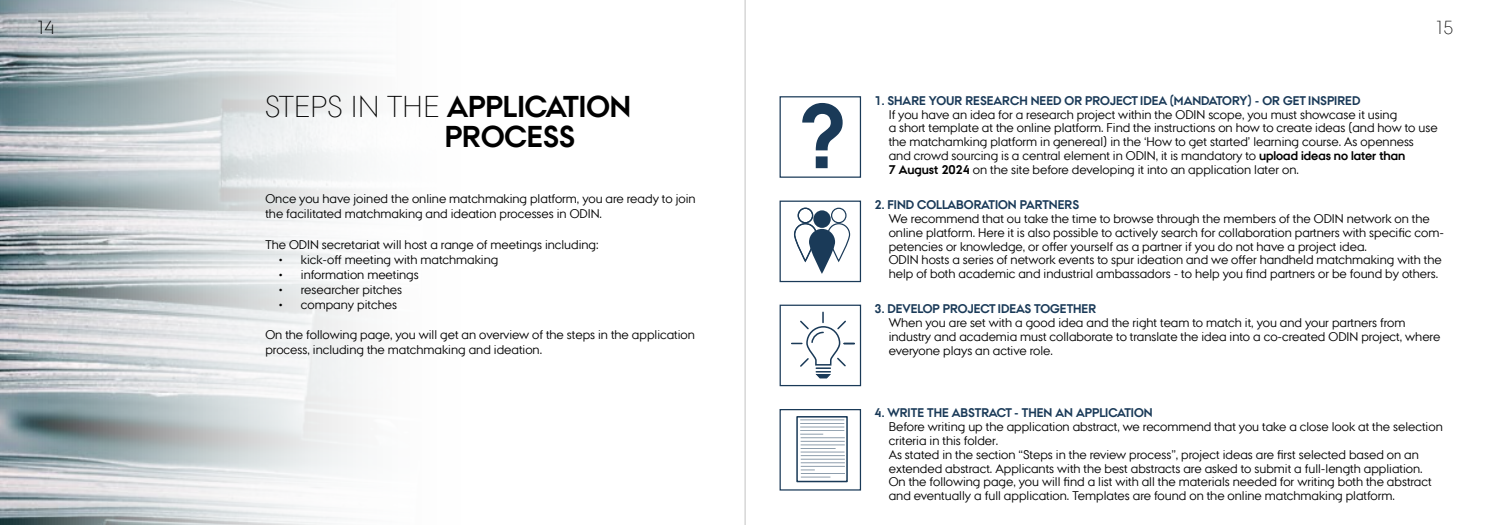
<style>
.page{position:relative;width:1489px;height:525px;background:#fff}
.page>*{position:absolute;margin:0;border:0;box-sizing:border-box;transform-origin:0 0}
.t1{font:700 91.12px "AU Passata";color:#1a3a58}
.t2{font:700 30px/30px "AU Passata";color:#000}
.t3{font:300 18.75px "AU Passata";color:#000}
.t4{font:12.5px/13.8px "AU Passata";color:#000}
.t5{font:700 12.5px "AU Passata";color:#1a3a58}
.s1{font-weight:300}
.s2{font-weight:700}
</style>
<div class="page">
<img style="left:0;top:0;width:356px;height:524px">
<div style="left:779px;top:96px;width:82px;height:82px;border:1px solid #1a3a58"></div>
<div style="left:779px;top:200px;width:82px;height:82px;border:1px solid #1a3a58"></div>
<div style="left:827px;top:223px;width:23px;height:38px;border:1px solid #1a3a58;border-radius:11px"></div>
<div style="left:831px;top:207px;width:15px;height:16px;border:1px solid #1a3a58;border-radius:50%"></div>
<svg style="left:809px;top:229px;width:26px;height:45px"></svg>
<div style="left:813px;top:210px;width:17px;height:18px;background:#1a3a58;border-radius:50%"></div>
<div style="left:794px;top:223px;width:22px;height:38px;border:1px solid #1a3a58;border-radius:11px"></div>
<div style="left:797px;top:207px;width:16px;height:16px;border:1px solid #1a3a58;border-radius:50%"></div>
<div style="left:779px;top:304px;width:82px;height:82px;border:1px solid #1a3a58"></div>
<svg style="left:791px;top:312px;width:63px;height:66px"></svg>
<div style="left:779px;top:409px;width:82px;height:81px;border:1px solid #1a3a58"></div>
<svg style="left:796px;top:416px;width:52px;height:67px"></svg>
<hr style="left:744px;top:0;width:1px;height:524px;background:#000">
<h3 class="t3" style="left:35px;top:17px;width:21px">14</h3>
<h2 class="t2" style="left:445px;top:92px;width:188px;text-indent:-180px"><span class="s1">STEPS IN THE</span> APPLICATION<br>PROCESS</h2>
<p class="t4" style="left:265px;top:191px;width:431px;line-height:15px">Once you have joined the online matchmaking platform, you are ready to join the facilitated matchmaking and ideation processes in ODIN.</p>
<p class="t4" style="left:265px;top:237px;width:334px">The ODIN secretariat will host a range of meetings including:</p>
<p class="t4" style="left:278px;top:252px;width:221px">• kick-off meeting with matchmaking</p>
<p class="t4" style="left:278px;top:267px;width:142px">• information meetings</p>
<p class="t4" style="left:278px;top:282px;width:125px">• researcher pitches</p>
<p class="t4" style="left:278px;top:297px;width:120px">• company pitches</p>
<p class="t4" style="left:265px;top:326px;width:431px;line-height:15px">On the following page, you will get an overview of the steps in the application process, including the matchmaking and ideation.</p>
<h1 class="t1" style="left:799px;top:83px;width:47px">?</h1>
<h3 class="t3" style="left:1433px;top:17px;width:21px">15</h3>
<p class="t5" style="left:874px;top:93px;width:487px">1. SHARE YOUR RESEARCH NEED OR PROJECT IDEA (MANDATORY) - OR GET INSPIRED</p>
<p class="t4" style="left:888px;top:107px;width:550px">If you have an idea for a research project within the ODIN scope, you must showcase it using<br>a short template at the online platform. Find the instructions on how to create ideas (and how to use the matchamking platform in genereal) in the ‘How to get started’ learning course. As openness and crowd sourcing is a central element in ODIN, it is mandatory to <span class="s2">upload ideas no later than<br>7 August 2024</span> on the site before developing it into an application later on.</p>
<p class="t5" style="left:874px;top:197px;width:206px">2. FIND COLLABORATION PARTNERS</p>
<p class="t4" style="left:888px;top:211px;width:557px">We recommend that ou take the time to browse through the members of the ODIN network on the online platform. Here it is also possible to actively search for collaboration partners with specific com&shy;petencies or knowledge, or offer yourself as a partner if you do not have a project idea.<br>ODIN hosts a series of network events to spur ideation and we offer handheld matchmaking with the help of both academic and industrial ambassadors - to help you find partners or be found by others.</p>
<p class="t5" style="left:874px;top:301px;width:223px">3. DEVELOP PROJECT IDEAS TOGETHER</p>
<p class="t4" style="left:888px;top:315px;width:553px">When you are set with a good idea and the right team to match it, you and your partners from industry and academia must collaborate to translate the idea into a co-created ODIN project, where everyone plays an active role.</p>
<p class="t5" style="left:874px;top:405px;width:280px">4. WRITE THE ABSTRACT - THEN AN APPLICATION</p>
<p class="t4" style="left:888px;top:419px;width:555px">Before writing up the application abstract, we recommend that you take a close look at the selection criteria in this folder.<br>As stated in the section “Steps in the review process”, project ideas are first selected based on an extended abstract. Applicants with the best abstracts are asked to submit a full-length appliation.<br>On the following page, you will find a list with all the materials needed for writing both the abstract and eventually a full application. Templates are found on the online matchmaking platform.</p>
</div>
